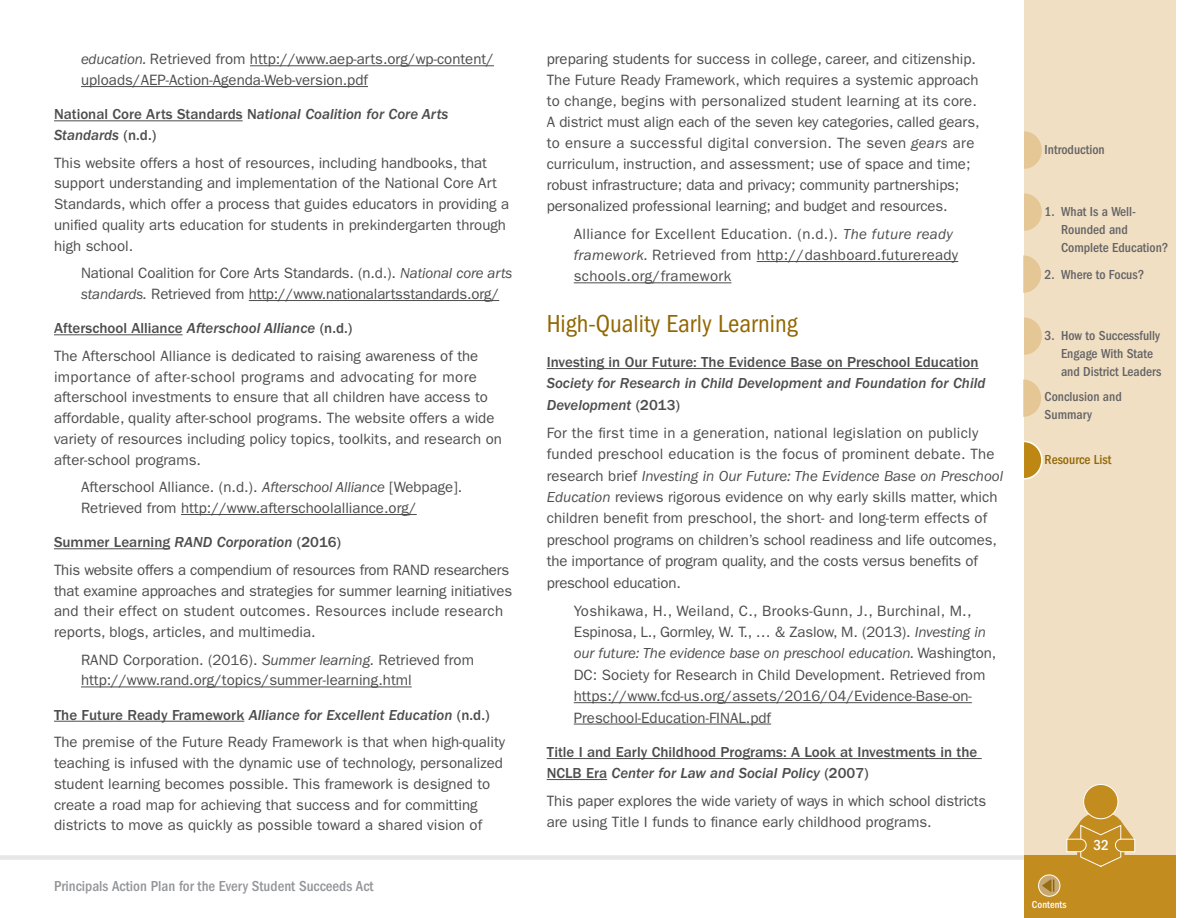
<style>
.page{position:relative;width:1188px;height:918px;background:#fff}
.page>*{position:absolute;margin:0;border:0;box-sizing:border-box;transform-origin:0 0}
.Head_3{font:condensed 25.5px "ITC Franklin Gothic Std";color:#926703}
.Paragraph_-_Resource{font:15px/20.9px "ITC Franklin Gothic Std";color:#4d4d4f}
.Paragraph_-_Resource-2{font:500 15px/21px "ITC Franklin Gothic Std";color:#4d4d4f}
.Paragraph_-_Resource-3{font:15px/21.3px "ITC Franklin Gothic Std Med It";color:#4d4d4f}
.Paragraph_-_Resource-4{font:15px/21.1px "ITC Franklin Gothic Std";letter-spacing:.02em;color:#4d4d4f}
.t1{font:500 condensed 15px "ITC Franklin Gothic Std";color:#939598}
.t2{font:500 condensed 15px "ITC Franklin Gothic Std";color:#fff}
.t3{font:500 condensed 13.5px/18px "ITC Franklin Gothic Std";color:#636466}
.t4{font:500 condensed 13.5px "ITC Franklin Gothic Std";color:#926703}
.t5{font:500 condensed 10.5px "ITC Franklin Gothic Std";color:#fff}
.s1{font-style:italic}
.s2{font-family:"ITC Franklin Gothic Std";font-weight:500}
.s3{font-family:"ITC Franklin Gothic Std Med It";font-weight:400}
</style>
<div class="page">
<div style="left:0;top:855px;width:1032px;height:5px;background:#e6e7e8"></div>
<div style="left:1024px;top:0;width:151px;height:918px;background:#f1dfc3"></div>
<svg style="left:1024px;top:317px;width:18px;height:38px"></svg>
<svg style="left:1024px;top:131px;width:18px;height:38px"></svg>
<svg style="left:1023px;top:379px;width:18px;height:38px"></svg>
<svg style="left:1024px;top:440px;width:19px;height:40px"></svg>
<div style="left:1024px;top:855px;width:151px;height:63px;background:#c28c1f"></div>
<div style="left:1084px;top:784px;width:34px;height:35px;background:#c28c1f;border-radius:50%"></div>
<div style="left:1083px;top:784px;width:35px;height:35px;border:1px solid #fff;border-radius:50%"></div>
<svg style="left:1066px;top:813px;width:70px;height:54px"></svg>
<svg style="left:1024px;top:193px;width:18px;height:38px"></svg>
<svg style="left:1023px;top:255px;width:18px;height:38px"></svg>
<svg style="left:1039px;top:875px;width:21px;height:21px"></svg>
<div style="left:1038px;top:875px;width:22px;height:22px;border:1px solid #fff;border-radius:50%"></div>
<svg style="left:1042px;top:878px;width:12px;height:15px"></svg>
<hr style="left:250px;top:65px;width:244px;height:1px;background:#4d4d4f">
<hr style="left:81px;top:86px;width:287px;height:1px;background:#4d4d4f">
<hr style="left:54px;top:120px;width:189px;height:1px;background:#4d4d4f">
<hr style="left:249px;top:300px;width:250px;height:1px;background:#4d4d4f">
<hr style="left:54px;top:334px;width:129px;height:1px;background:#4d4d4f">
<hr style="left:181px;top:514px;width:236px;height:1px;background:#4d4d4f">
<hr style="left:54px;top:548px;width:116px;height:1px;background:#4d4d4f">
<hr style="left:81px;top:687px;width:331px;height:1px;background:#4d4d4f">
<hr style="left:54px;top:721px;width:190px;height:1px;background:#4d4d4f">
<hr style="left:757px;top:261px;width:201px;height:1px;background:#4d4d4f">
<hr style="left:574px;top:282px;width:157px;height:1px;background:#4d4d4f">
<hr style="left:547px;top:368px;width:432px;height:1px;background:#4d4d4f">
<hr style="left:574px;top:702px;width:398px;height:1px;background:#4d4d4f">
<hr style="left:574px;top:724px;width:197px;height:1px;background:#4d4d4f">
<hr style="left:547px;top:758px;width:435px;height:1px;background:#4d4d4f">
<hr style="left:547px;top:779px;width:60px;height:1px;background:#4d4d4f">
<p class="Paragraph_-_Resource" style="left:81px;top:49px;width:415px"><span class="s1">education.</span> Retrieved from http://www.aep-arts.org/wp-content/ uploads/AEP-Action-Agenda-Web-version.pdf</p>
<p class="Paragraph_-_Resource-3" style="left:54px;top:104px;width:396px;line-height:20.9px"><span class="s2">National Core Arts Standards N</span>ational Coalition for Core Arts<br>Standards <span class="s2">(n.d.)</span></p>
<p class="Paragraph_-_Resource" style="left:54px;top:152px;width:457px">This website offers a host of resources, including handbooks, that support understanding and implementation of the National Core Art Standards, which offer a process that guides educators in providing a unified quality arts education for students in prekindergarten through high school.</p>
<p class="Paragraph_-_Resource" style="left:81px;top:263px;width:433px">National Coalition for Core Arts Standards. (n.d.). <span class="s1">National core arts standards.</span> Retrieved from http://www.nationalartsstandards.org/</p>
<p class="Paragraph_-_Resource-2" style="left:54px;top:318px;width:300px">Afterschool Alliance <span class="s3">Afterschool Alliance</span> (n.d.)</p>
<p class="Paragraph_-_Resource" style="left:54px;top:346px;width:449px">The Afterschool Alliance is dedicated to raising awareness of the importance of after-school programs and advocating for more afterschool investments to ensure that all children have access to affordable, quality after-school programs. The website offers a wide variety of resources including policy topics, toolkits, and research on after-school programs.</p>
<p class="Paragraph_-_Resource" style="left:81px;top:477px;width:383px">Afterschool Alliance. (n.d.). <span class="s1">Afterschool Alliance</span> [Webpage].<br>Retrieved from http://www.afterschoolalliance.org/</p>
<p class="Paragraph_-_Resource-2" style="left:54px;top:532px;width:289px">Summer Learning <span class="s3">RAND Corporation</span> (2016)</p>
<p class="Paragraph_-_Resource" style="left:54px;top:559px;width:460px">This website offers a compendium of resources from RAND researchers that examine approaches and strategies for summer learning initiatives and their effect on student outcomes. Resources include research reports, blogs, articles, and multimedia.</p>
<p class="Paragraph_-_Resource" style="left:81px;top:649px;width:394px">RAND Corporation. (2016). <span class="s1">Summer learning.</span> Retrieved from http://www.rand.org/topics/summer-learning.html</p>
<p class="Paragraph_-_Resource-2" style="left:54px;top:704px;width:437px">The Future Ready Framework <span class="s3">Alliance for Excellent Education</span> (n.d.)</p>
<p class="Paragraph_-_Resource" style="left:54px;top:732px;width:453px">The premise of the Future Ready Framework is that when high-quality teaching is infused with the dynamic use of technology, personalized student learning becomes possible. This framework is designed to create a road map for achieving that success and for committing districts to move as quickly as possible toward a shared vision of</p>
<p class="t1" style="left:54px;top:877px;width:321px">Principals Action Plan for the Every Student Succeeds Act</p>
<p class="Paragraph_-_Resource" style="left:547px;top:49px;width:434px">preparing students for success in college, career, and citizenship.<br>The Future Ready Framework, which requires a systemic approach to change, begins with personalized student learning at its core.<br>A district must align each of the seven key categories, called gears, to ensure a successful digital conversion. The seven <span class="s1">gears</span> are curriculum, instruction, and assessment; use of space and time; robust infrastructure; data and privacy; community partnerships; personalized professional learning; and budget and resources.</p>
<p class="Paragraph_-_Resource-4" style="left:574px;top:223px;width:386px">Alliance for Excellent Education. (n.d.). <span class="s1">The future ready framework.</span> Retrieved from http://dashboard.futureready schools.org/framework</p>
<p class="Head_3" style="left:547px;top:309px;width:252px">High-Quality Early Learning</p>
<p class="Paragraph_-_Resource-3" style="left:547px;top:352px;width:440px"><span class="s2">Investing in Our Future: The Evidence Base on Preschool Education<br></span>Society for Research in Child Development and Foundation for Child<br>Development <span class="s2">(2013)</span></p>
<p class="Paragraph_-_Resource" style="left:547px;top:422px;width:458px;line-height:21.3px">For the first time in a generation, national legislation on publicly funded preschool education is the focus of prominent debate. The research brief <span class="s1">Investing in Our Future: The Evidence Base on Preschool Education</span> reviews rigorous evidence on why early skills matter, which children benefit from preschool, the short- and long-term effects of preschool programs on children’s school readiness and life outcomes, the importance of program quality, and the costs versus benefits of preschool education.</p>
<p class="Paragraph_-_Resource" style="left:574px;top:600px;width:424px;line-height:21.3px">Yoshikawa, H., Weiland, C., Brooks-Gunn, J., Burchinal, M., Espinosa, L., Gormley, W. T., … &amp; Zaslow, M. (2013). <span class="s1">Investing in our future: The evidence base on preschool education.</span> Washington, DC: Society for Research in Child Development. Retrieved from https://www.fcd-us.org/assets/2016/04/Evidence-Base-on-Preschool-Education-FINAL.pdf</p>
<p class="Paragraph_-_Resource-2" style="left:547px;top:742px;width:432px">Title I and Early Childhood Programs: A Look at Investments in the<br>NCLB Era <span class="s3">Center for Law and Social Policy</span> (2007)</p>
<p class="Paragraph_-_Resource" style="left:547px;top:790px;width:441px">This paper explores the wide variety of ways in which school districts are using Title I funds to finance early childhood programs.</p>
<p class="t3" style="left:1045px;top:140px;width:62px">Introduction</p>
<p class="t3" style="left:1061px;top:203px;width:109px;text-indent:-16px">1. What Is a Well-<br>Rounded and<br>Complete Education?</p>
<p class="t3" style="left:1045px;top:266px;width:101px">2. Where to Focus?</p>
<p class="t3" style="left:1061px;top:327px;width:102px;text-indent:-16px">3. How to Successfully<br>Engage With State and District Leaders</p>
<p class="t3" style="left:1045px;top:388px;width:79px">Conclusion and<br>Summary</p>
<p class="t4" style="left:1045px;top:452px;width:68px">Resource List</p>
<p class="t5" style="left:1032px;top:899px;width:36px">Contents</p>
<p class="t2" style="left:1094px;top:836px;width:17px">32</p>
</div>
